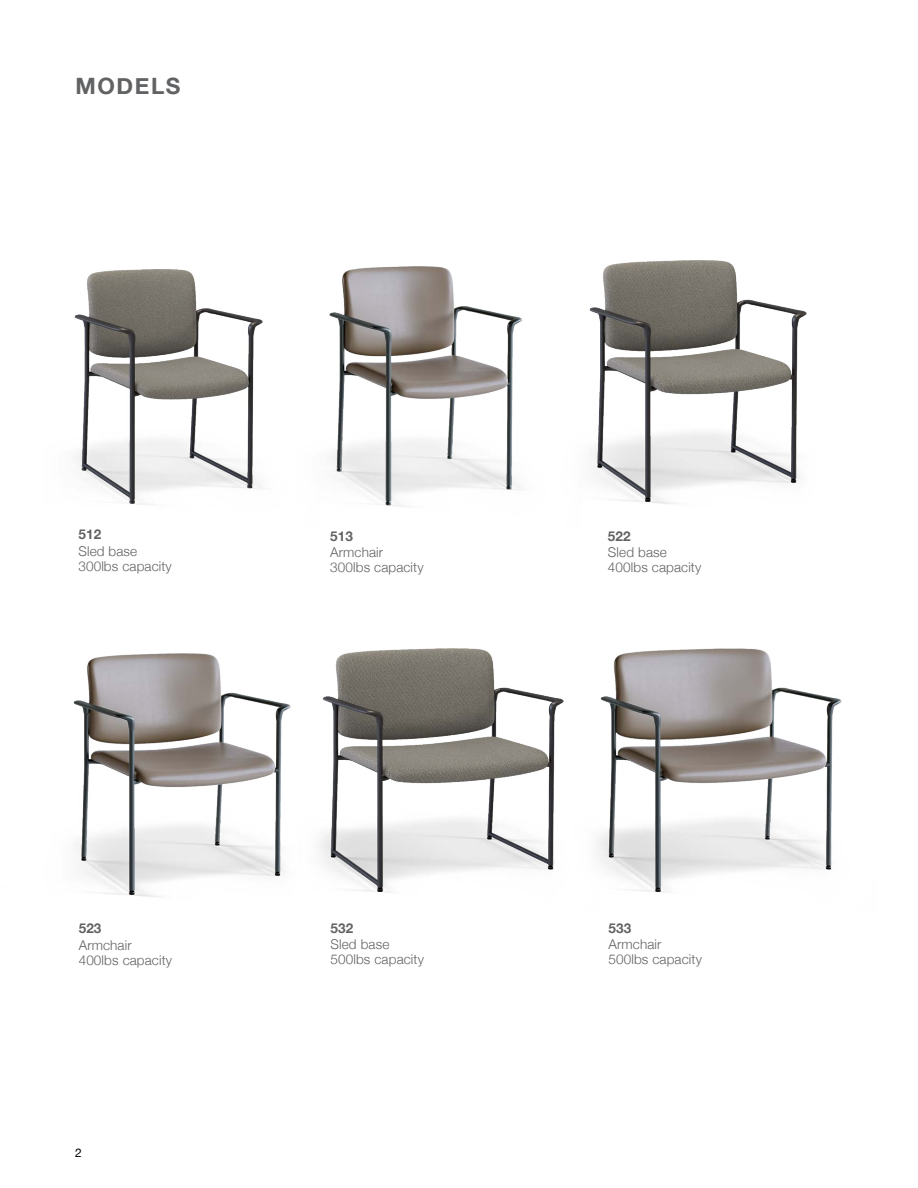
<style>
.page{position:relative;width:918px;height:1188px;background:#fff}
.page>*{position:absolute;margin:0;border:0;box-sizing:border-box;transform-origin:0 0}
.t1{font:700 22.5px "Helvetica Neue";color:#616264}
.t2{font:300 13.5px/15px "Helvetica Neue";letter-spacing:.01em;color:#616264}
.t3{font:700 13.5px "Helvetica Neue";letter-spacing:.01em;color:#616264}
.t4{font:12px "Helvetica Neue";color:#000}
</style>
<div class="page">
<img style="left:329px;top:267px;width:189px;height:240px">
<img style="left:518px;top:260px;width:289px;height:244px">
<img style="left:73px;top:654px;width:218px;height:243px">
<img style="left:319px;top:649px;width:523px;height:244px">
<img style="left:74px;top:270px;width:189px;height:235px">
<h1 class="t1" style="left:76px;top:68px;width:20px">MOD</h1>
<h1 class="t1" style="left:135px;top:68px;width:47px">ELS</h1>
<p class="t3" style="left:78px;top:524px;width:24px">512</p>
<p class="t2" style="left:78px;top:543px;width:95px">Sled base<br>300lbs capacity</p>
<p class="t3" style="left:79px;top:918px;width:24px">523</p>
<p class="t2" style="left:79px;top:937px;width:95px">Armchair<br>400lbs capacity</p>
<p class="t4" style="left:75px;top:1144px;width:8px">2</p>
<p class="t3" style="left:330px;top:525px;width:24px">513</p>
<p class="t2" style="left:330px;top:545px;width:95px">Armchair<br>300lbs capacity</p>
<p class="t3" style="left:331px;top:917px;width:24px">532</p>
<p class="t2" style="left:331px;top:937px;width:95px">Sled base<br>500lbs capacity</p>
<p class="t3" style="left:608px;top:525px;width:24px">522</p>
<p class="t2" style="left:608px;top:545px;width:95px">Sled base<br>400lbs capacity</p>
<p class="t3" style="left:609px;top:917px;width:24px">533</p>
<p class="t2" style="left:609px;top:937px;width:95px">Armchair<br>500lbs capacity</p>
</div>
